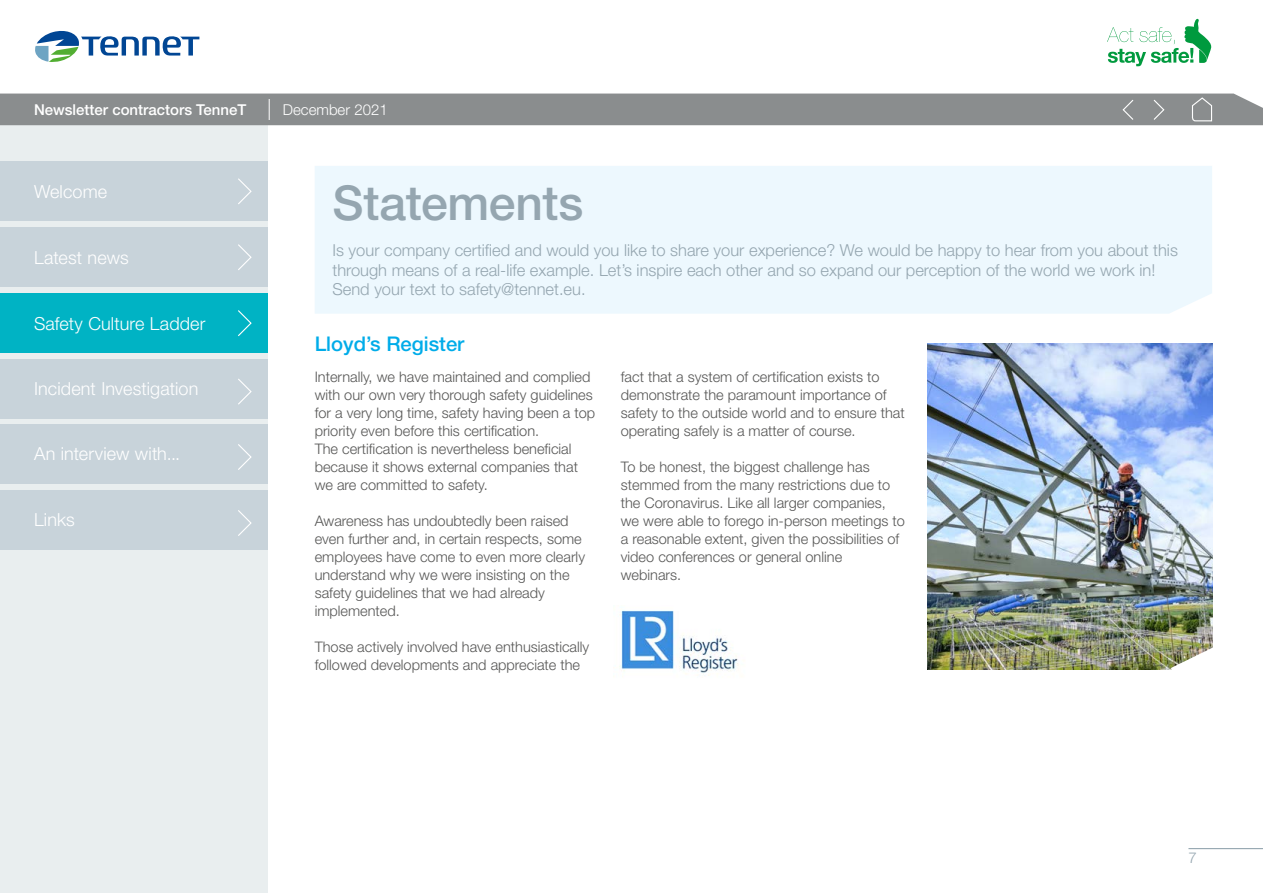
<style>
.page{position:relative;width:1263px;height:893px;background:#fff}
.page>*{position:absolute;margin:0;border:0;box-sizing:border-box;transform-origin:0 0}
.t1{font:500 48px "Helvetica Neue LT Pro";letter-spacing:-.005em;color:#95a6b0}
.t2{font:500 20.25px "Helvetica Neue LT Pro";color:#00ace9}
.t3{font:300 18px "Helvetica Neue LT Pro";letter-spacing:.005em;color:#fff}
.t4{font:300 16.5px/19.5px "Helvetica Neue LT Pro";color:#95a6b0}
.t5{font:500 15px "Helvetica Neue LT Pro";color:#fff}
.t6{font:300 15px "Helvetica Neue LT Pro";color:#fff}
.t7{font:300 15px "Helvetica Neue LT Pro";color:#95a6b0}
.t8{font:300 14.55px/18px "Helvetica Neue LT Pro";color:#575756}
</style>
<div class="page">
<div style="left:0;top:125px;width:268px;height:768px;background:#e9eeef"></div>
<div style="left:0;top:162px;width:268px;height:59px;background:#c8d3da"></div>
<svg style="left:238px;top:178px;width:14px;height:26px"></svg>
<div style="left:0;top:227px;width:268px;height:60px;background:#c8d3da"></div>
<svg style="left:238px;top:244px;width:14px;height:26px"></svg>
<div style="left:0;top:293px;width:268px;height:60px;background:#00b3c4"></div>
<svg style="left:238px;top:310px;width:14px;height:27px"></svg>
<div style="left:0;top:359px;width:268px;height:59px;background:#c8d3da"></div>
<svg style="left:238px;top:379px;width:14px;height:26px"></svg>
<div style="left:0;top:424px;width:268px;height:60px;background:#c8d3da"></div>
<div style="left:0;top:490px;width:268px;height:60px;background:#c8d3da"></div>
<svg style="left:238px;top:444px;width:14px;height:26px"></svg>
<svg style="left:238px;top:510px;width:14px;height:26px"></svg>
<div style="left:0;top:94px;width:1263px;height:31px;background:#8a8d8e"></div>
<svg style="left:1107px;top:19px;width:104px;height:47px"></svg>
<hr style="left:1188px;top:848px;width:75px;height:1px;background:#95a6b0">
<svg style="left:35px;top:31px;width:164px;height:31px"></svg>
<div style="left:315px;top:166px;width:897px;height:148px;background:#edf8fe"></div>
<img style="left:619px;top:610px;width:120px;height:66px">
<img style="left:927px;top:343px;width:285px;height:326px">
<svg style="left:1171px;top:646px;width:42px;height:24px"></svg>
<p class="t5" style="left:34px;top:101px;width:214px">Newsletter contractors TenneT</p>
<p class="t6" style="left:283px;top:100px;width:106px">December 2021</p>
<p class="t3" style="left:34px;top:180px;width:75px">Welcome</p>
<p class="t3" style="left:34px;top:246px;width:96px">Latest news</p>
<p class="t3" style="left:34px;top:312px;width:173px">Safety Culture Ladder</p>
<p class="t3" style="left:34px;top:378px;width:166px">Incident Investigation</p>
<p class="t3" style="left:34px;top:443px;width:148px">An interview with...</p>
<p class="t3" style="left:34px;top:509px;width:42px">Links</p>
<h1 class="t1" style="left:332px;top:174px;width:252px">Statements</h1>
<p class="t4" style="left:332px;top:240px;width:847px">Is your company certified and would you like to share your experience? We would be happy to hear from you about this through means of a real-life example. Let’s inspire each other and so expand our perception of the world we work in!<br>Send your text to safety@tennet.eu.</p>
<h2 class="t2" style="left:315px;top:331px;width:151px">Lloyd’s Register</h2>
<p class="t8" style="left:315px;top:367px;width:282px">Internally, we have maintained and complied with our own very thorough safety guidelines for a very long time, safety having been a top priority even before this certification.<br>The certification is nevertheless beneficial because it shows external companies that we are committed to safety.</p>
<p class="t8" style="left:315px;top:511px;width:272px">Awareness has undoubtedly been raised even further and, in certain respects, some employees have come to even more clearly understand why we were insisting on the safety guidelines that we had already implemented.</p>
<p class="t8" style="left:315px;top:637px;width:276px">Those actively involved have enthusiastically followed developments and appreciate the</p>
<p class="t8" style="left:621px;top:367px;width:285px">fact that a system of certification exists to demonstrate the paramount importance of safety to the outside world and to ensure that operating safely is a matter of course.</p>
<p class="t8" style="left:621px;top:457px;width:286px">To be honest, the biggest challenge has stemmed from the many restrictions due to the Coronavirus. Like all larger companies, we were able to forego in-person meetings to a reasonable extent, given the possibilities of video conferences or general online webinars.</p>
<p class="t7" style="left:1188px;top:849px;width:10px">7</p>
</div>
